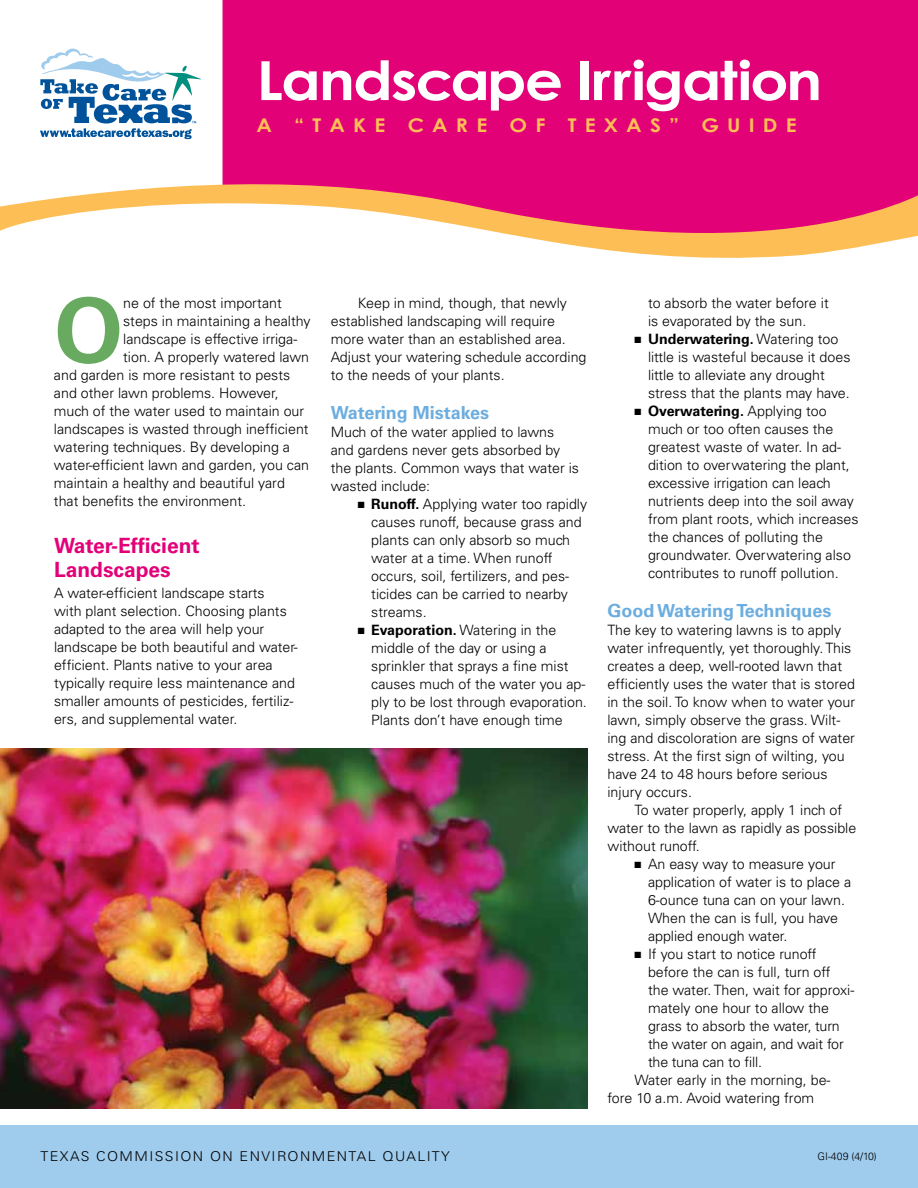
<style>
.page{position:relative;width:918px;height:1188px;background:#fff}
.page>*{position:absolute;margin:0;border:0;box-sizing:border-box;transform-origin:0 0}
.t1{font:700 88.95px "Univers";color:#68aa60}
.t2{font:700 54px "Century Gothic";letter-spacing:-.03em;color:#fff;scale:1.11 1}
.t3{font:700 21px/24px "Univers";color:#e20177}
.t4{font:700 18.9px "Century Gothic";letter-spacing:.39em;color:#fdbe56;scale:1.11 1}
.t5{font:700 18px "Univers";color:#6caddf}
.t6{font:300 14.25px/18px "Univers";color:#000}
.t7{font:300 13.5px "Univers";letter-spacing:.155em;color:#000;scale:1.05 1}
.t8{font:300 10.5px "Univers";color:#000}
.s1{font-weight:700}
</style>
<div class="page">
<img style="left:0;top:748px;width:587px;height:360px">
<div style="left:0;top:1126px;width:918px;height:62px;background:#9fcbed"></div>
<div style="left:223px;top:0;width:695px;height:150px;background:#e20177"></div>
<div style="left:223px;top:150px;width:695px;height:23px;background:#e20177"></div>
<svg style="left:40px;top:48px;width:161px;height:91px"></svg>
<svg style="left:0;top:173px;width:918px;height:85px"></svg>
<h2 class="t2" style="left:256px;top:47px;width:511px">Landscape Irrigation</h2>
<h3 class="t4" style="left:256px;top:113px;width:486px">A “Take Care of Texas” GUIDE</h3>
<h1 class="t1" style="left:54px;top:279px;width:71px">O</h1>
<p class="t6" style="left:123px;top:294px;width:160px">ne of the most important</p>
<p class="t6" style="left:123px;top:312px;width:189px">steps in maintaining a healthy</p>
<p class="t6" style="left:123px;top:330px;width:176px">landscape is effective irriga-</p>
<p class="t6" style="left:123px;top:348px;width:187px">tion. A properly watered lawn</p>
<p class="t6" style="left:54px;top:366px;width:238px">and garden is more resistant to pests</p>
<p class="t6" style="left:54px;top:384px;width:226px">and other lawn problems. However,</p>
<p class="t6" style="left:54px;top:402px;width:252px">much of the water used to maintain our</p>
<p class="t6" style="left:54px;top:420px;width:256px">landscapes is wasted through inefficient</p>
<p class="t6" style="left:54px;top:438px;width:238px">watering techniques. By developing a</p>
<p class="t6" style="left:54px;top:456px;width:257px">water-efficient lawn and garden, you can</p>
<p class="t6" style="left:54px;top:474px;width:232px">maintain a healthy and beautiful yard</p>
<p class="t6" style="left:54px;top:492px;width:194px">that benefits the environment.</p>
<h3 class="t3" style="left:54px;top:534px;width:147px">Water-Efficient<br>Landscapes</h3>
<p class="t6" style="left:54px;top:584px;width:245px">A water-efficient landscape starts<br>with plant selection. Choosing plants adapted to the area will help your landscape be both beautiful and water&shy;efficient. Plants native to your area typically require less maintenance and smaller amounts of pesticides, fertiliz&shy;ers, and supplemental water.</p>
<p class="t6" style="left:331px;top:294px;width:257px;text-indent:27px">Keep in mind, though, that newly established landscaping will require more water than an established area.<br>Adjust your watering schedule according to the needs of your plants.</p>
<p class="t5" style="left:331px;top:402px;width:160px">Watering Mistakes</p>
<p class="t6" style="left:331px;top:423px;width:250px">M uch of the water applied to lawns and gardens never gets absorbed by the plants. Common ways that water is wasted include:</p>
<p class="t6" style="left:371px;top:495px;width:217px;text-indent:-14px">■ <span class="s1">Runoff.</span> Applying water too rapidly causes runoff, because grass and plants can only absorb so much water at a time. When runoff occurs, soil, fertilizers, and pes&shy;ticides can be carried to nearby streams.</p>
<p class="t6" style="left:371px;top:621px;width:217px;text-indent:-14px">■ <span class="s1">Evaporation.</span> Watering in the middle of the day or using a sprinkler that sprays a fine mist causes much of the water you ap&shy;ply to be lost through evaporation.<br>Plants don’t have enough time</p>
<p class="t6" style="left:648px;top:294px;width:182px">to absorb the water before it is evaporated by the sun.</p>
<p class="t6" style="left:648px;top:330px;width:204px;text-indent:-14px">■ <span class="s1">Underwatering.</span> Watering too little is wasteful because it does little to alleviate any drought stress that the plants may have.</p>
<p class="t6" style="left:648px;top:402px;width:212px;text-indent:-14px">■ <span class="s1">Overwatering.</span> Applying too much or too often causes the greatest waste of water. I n ad&shy;dition to overwatering the plant, excessive irrigation can leach nutrients deep into the soil away from plant roots, which increases the chances of polluting the groundwater. Overwatering also contributes to runoff pollution.</p>
<p class="t5" style="left:608px;top:600px;width:225px">Good Watering Techniques</p>
<p class="t6" style="left:608px;top:621px;width:249px">The key to watering lawns is to apply water infrequently, yet thoroughly. This creates a deep, well-rooted lawn that efficiently uses the water that is stored in the soil. To know when to water your lawn, simply observe the grass. Wilt&shy;ing and discoloration are signs of water stress. At the first sign of wilting, you have 24 to 48 hours before serious injury occurs.</p>
<p class="t6" style="left:608px;top:801px;width:250px;text-indent:27px">To water properly, apply 1 inch of water to the lawn as rapidly as possible without runoff.</p>
<p class="t6" style="left:648px;top:855px;width:205px;text-indent:-14px">■ An easy way to measure your application of water is to place a<br>6-ounce tuna can on your lawn.<br>When the can is full, you have applied enough water.</p>
<p class="t6" style="left:634px;top:945px;width:183px">■ I f you start to notice runoff</p>
<p class="t6" style="left:648px;top:963px;width:184px">before the can is full, turn off</p>
<p class="t6" style="left:648px;top:981px;width:208px">the water. Then, wait for approxi-</p>
<p class="t6" style="left:648px;top:999px;width:183px">mately one hour to allow the</p>
<p class="t6" style="left:648px;top:1017px;width:193px">grass to absorb the water, turn</p>
<p class="t6" style="left:648px;top:1035px;width:197px">the water on again, and wait for</p>
<p class="t6" style="left:648px;top:1053px;width:116px">the tuna can to fill.</p>
<p class="t6" style="left:635px;top:1071px;width:198px">Water early in the morning, be-</p>
<p class="t6" style="left:608px;top:1089px;width:208px">fore 10 a.m. Avoid watering from</p>
<p class="t7" style="left:40px;top:1148px;width:390px">Texas Commission on Environmental Quality</p>
<p class="t8" style="left:818px;top:1150px;width:61px">GI-409 (4/10)</p>
</div>
